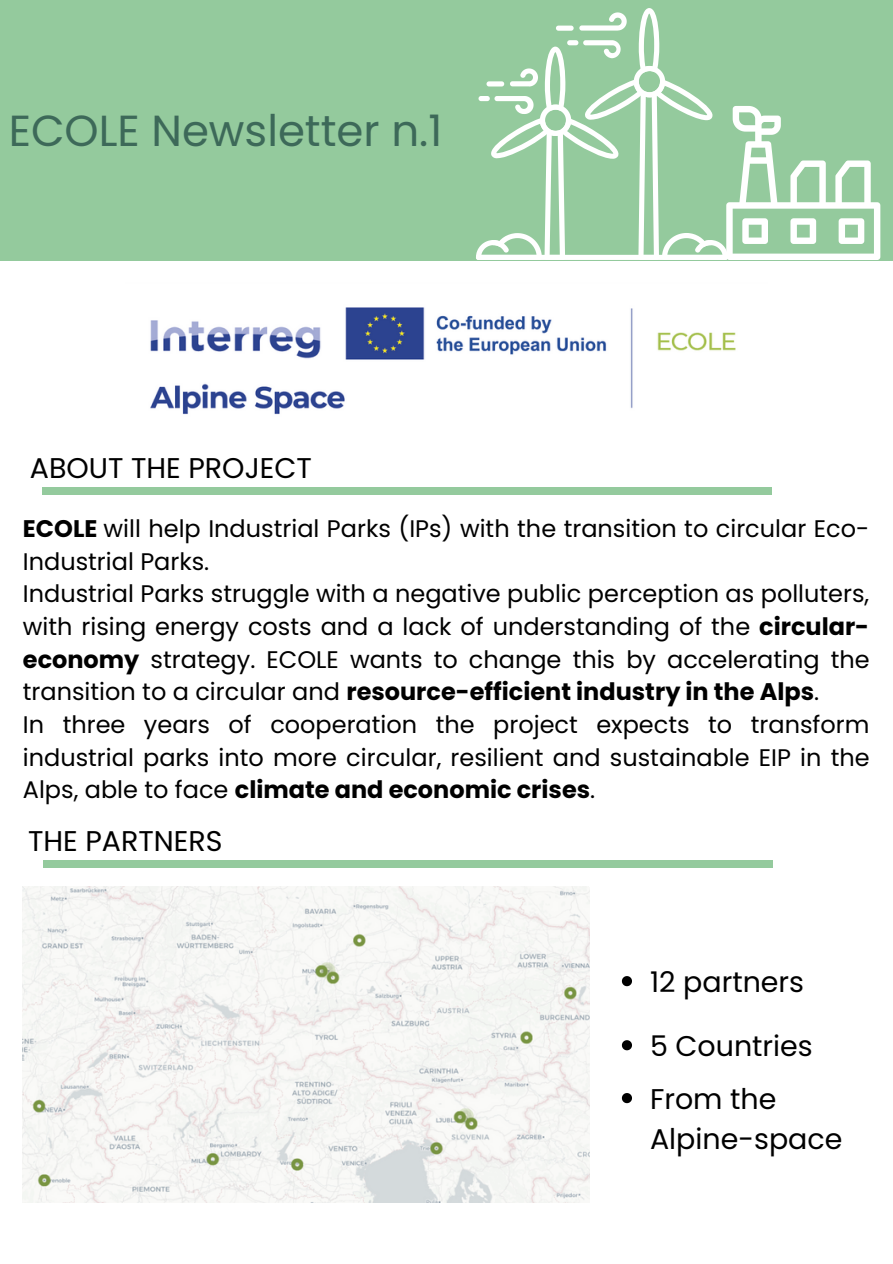
<style>
.page{position:relative;width:893px;height:1264px;background:#fff}
.page>*{position:absolute;margin:0;border:0;box-sizing:border-box;transform-origin:0 0}
.t1{font:43.5px "Poppins";color:#3d6959}
.t2{font:28.5px/40.5px "Poppins";color:#000}
.t3{font:24px/32.5px "Poppins";color:#000;text-align:justify}
.s1{font-weight:700}
</style>
<div class="page">
<div style="left:0;top:0;width:892px;height:260px;background:#94ca9d"></div>
<img style="left:150px;top:307px;width:586px;height:108px">
<div style="left:43px;top:487px;width:728px;height:8px;background:#94ca9d"></div>
<img style="left:22px;top:886px;width:565px;height:316px">
<img style="left:392px;top:887px;width:197px;height:315px">
<div style="left:43px;top:859px;width:729px;height:8px;background:#94ca9d"></div>
<svg style="left:476px;top:8px;width:404px;height:252px"></svg>
<svg style="left:622px;top:976px;width:10px;height:10px"></svg>
<svg style="left:622px;top:1040px;width:10px;height:10px"></svg>
<svg style="left:622px;top:1093px;width:10px;height:10px"></svg>
<p class="t1" style="left:9px;top:100px;width:435px">ECOLE Newsletter n.1</p>
<p class="t2" style="left:30px;top:447px;width:283px">ABOUT THE PROJECT</p>
<p class="t3" style="left:23px;top:512px;width:847px"><span class="s1">ECOLE</span> will help Industrial Parks (IPs) with the transition to circular Eco-<br>Industrial Parks.</p>
<p class="t3" style="left:23px;top:578px;width:848px">Industrial Parks struggle with a negative public perception as polluters, with rising energy costs and a lack of understanding of the <span class="s1">circular&shy;economy</span> strategy. ECOLE wants to change this by accelerating the transition to a circular and <span class="s1">resource-efficient industry in the Alps</span>.</p>
<p class="t3" style="left:23px;top:708px;width:848px">In three years of cooperation the project expects to transform industrial parks into more circular, resilient and sustainable EIP in the Alps, able to face <span class="s1">climate and economic crises</span>.</p>
<p class="t2" style="left:28px;top:821px;width:196px">THE PARTNERS</p>
<p class="t2" style="left:650px;top:961px;width:155px">12 partners</p>
<p class="t2" style="left:650px;top:1025px;width:164px">5 Countries</p>
<p class="t2" style="left:650px;top:1078px;width:194px">From the<br>Alpine-space</p>
</div>
